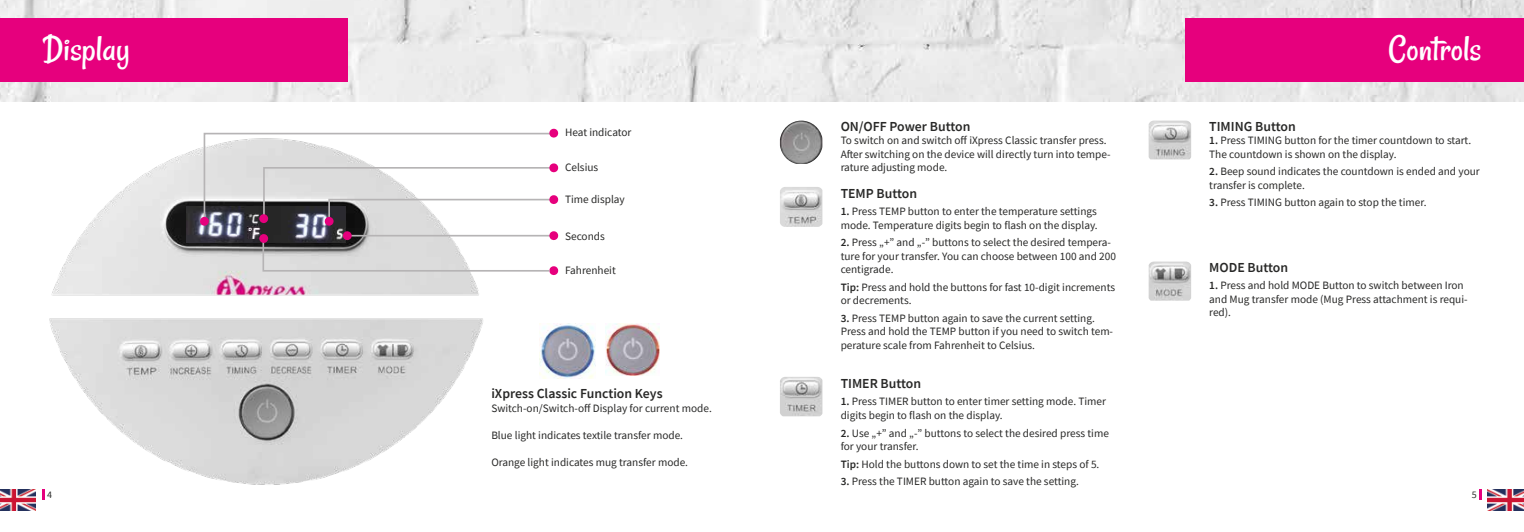
<style>
.page{position:relative;width:1524px;height:532px;background:#fff}
.page>*{position:absolute;margin:0;border:0;box-sizing:border-box;transform-origin:0 0}
.t1{font:37.5px "Rancho";color:#fff}
.t2{font:600 13.75px "Source Sans Pro";color:#282827}
.t3{font:11.25px/13.5px "Source Sans Pro";color:#282827}
.t4{font:10px "Source Sans Pro";color:#282827}
.s1{font-weight:600}
</style>
<div class="page">
<img style="left:0;top:0;width:1524px;height:102px">
<div style="left:1185px;top:18px;width:339px;height:63px;background:#e6007d"></div>
<div style="left:0;top:18px;width:347px;height:63px;background:#e6007d"></div>
<svg style="left:1479px;top:489px;width:2px;height:11px"></svg>
<img style="left:51px;top:147px;width:428px;height:149px">
<img style="left:187px;top:206px;width:158px;height:36px">
<img style="left:42px;top:318px;width:441px;height:180px">
<svg style="left:203px;top:132px;width:346px;height:93px"></svg>
<div style="left:200px;top:216px;width:9px;height:10px;background:#e6007d;border-radius:4px"></div>
<svg style="left:324px;top:216px;width:10px;height:10px"></svg>
<svg style="left:549px;top:128px;width:10px;height:10px"></svg>
<svg style="left:549px;top:163px;width:10px;height:10px"></svg>
<svg style="left:549px;top:195px;width:10px;height:9px"></svg>
<div style="left:259px;top:214px;width:9px;height:9px;background:#e6007d;border-radius:4px"></div>
<svg style="left:247px;top:227px;width:312px;height:48px"></svg>
<div style="left:259px;top:234px;width:9px;height:9px;background:#e6007d;border-radius:4px"></div>
<img style="left:539px;top:323px;width:56px;height:55px">
<img style="left:606px;top:323px;width:53px;height:52px">
<img style="left:780px;top:120px;width:42px;height:44px">
<img style="left:780px;top:187px;width:42px;height:40px">
<img style="left:1148px;top:120px;width:43px;height:39px">
<img style="left:1148px;top:261px;width:43px;height:39px">
<img style="left:780px;top:377px;width:42px;height:39px">
<img style="left:0;top:489px;width:36px;height:21px">
<img style="left:1488px;top:489px;width:36px;height:21px">
<h1 class="t1" style="left:43px;top:27px;width:89px">Display</h1>
<h1 class="t1" style="left:1389px;top:27px;width:94px">Controls</h1>
<p class="t3" style="left:565px;top:126px;width:68px">Heat indicator</p>
<p class="t3" style="left:565px;top:160px;width:35px">Celsius</p>
<p class="t3" style="left:565px;top:192px;width:61px">Time display</p>
<p class="t3" style="left:565px;top:229px;width:41px">Seconds</p>
<p class="t3" style="left:565px;top:264px;width:52px">Fahrenheit</p>
<p class="t2" style="left:491px;top:384px;width:173px">iXpress Classic Function Keys</p>
<p class="t3" style="left:491px;top:401px;width:222px">Switch-on/Switch-off Display for current mode.</p>
<p class="t3" style="left:491px;top:428px;width:193px">Blue light indicates textile transfer mode.</p>
<p class="t3" style="left:491px;top:455px;width:198px">Orange light indicates mug transfer mode.</p>
<p class="t2" style="left:840px;top:117px;width:131px">ON/OFF Power Button</p>
<p class="t3" style="left:840px;top:134px;width:271px">To switch on and switch off iXpress Classic transfer press.<br>After switching on the device will directly turn into tempe&shy;rature adjusting mode.</p>
<p class="t2" style="left:840px;top:184px;width:78px">TEMP Button</p>
<p class="t3" style="left:840px;top:204px;width:258px"><span class="s1">1.</span> Press TEMP button to enter the temperature settings mode. Temperature digits begin to flash on the display.</p>
<p class="t3" style="left:840px;top:235px;width:277px"><span class="s1">2.</span> Press „+” and „-” buttons to select the desired tempera&shy;ture for your transfer. You can choose between 100 and 200 centigrade.</p>
<p class="t3" style="left:840px;top:280px;width:276px"><span class="s1">Tip:</span> Press and hold the buttons for fast 10-digit increments or decrements.</p>
<p class="t3" style="left:840px;top:311px;width:274px"><span class="s1">3.</span> Press TEMP button again to save the current setting.<br>Press and hold the TEMP button if you need to switch tem&shy;perature scale from Fahrenheit to Celsius.</p>
<p class="t2" style="left:840px;top:374px;width:82px">TIMER Button</p>
<p class="t3" style="left:840px;top:395px;width:267px"><span class="s1">1.</span> Press TIMER button to enter timer setting mode. Timer digits begin to flash on the display.</p>
<p class="t3" style="left:840px;top:426px;width:270px"><span class="s1">2.</span> Use „+” and „-” buttons to select the desired press time for your transfer.</p>
<p class="t3" style="left:840px;top:457px;width:260px"><span class="s1">Tip:</span> Hold the buttons down to set the time in steps of 5.</p>
<p class="t3" style="left:840px;top:474px;width:240px"><span class="s1">3.</span> Press the TIMER button again to save the setting.</p>
<p class="t2" style="left:1209px;top:117px;width:88px">TIMING Button</p>
<p class="t3" style="left:1209px;top:134px;width:263px"><span class="s1">1.</span> Press TIMING button for the timer countdown to start.<br>The countdown is shown on the display.</p>
<p class="t3" style="left:1209px;top:165px;width:272px"><span class="s1">2.</span> Beep sound indicates the countdown is ended and your transfer is complete.</p>
<p class="t3" style="left:1209px;top:196px;width:219px"><span class="s1">3.</span> Press TIMING button again to stop the timer.</p>
<p class="t2" style="left:1209px;top:258px;width:80px">MODE Button</p>
<p class="t3" style="left:1209px;top:279px;width:260px"><span class="s1">1.</span> Press and hold MODE Button to switch between Iron and Mug transfer mode (Mug Press attachment is requi&shy;red).</p>
<p class="t4" style="left:47px;top:488px;width:6px">4</p>
<p class="t4" style="left:1472px;top:488px;width:6px">5</p>
</div>
